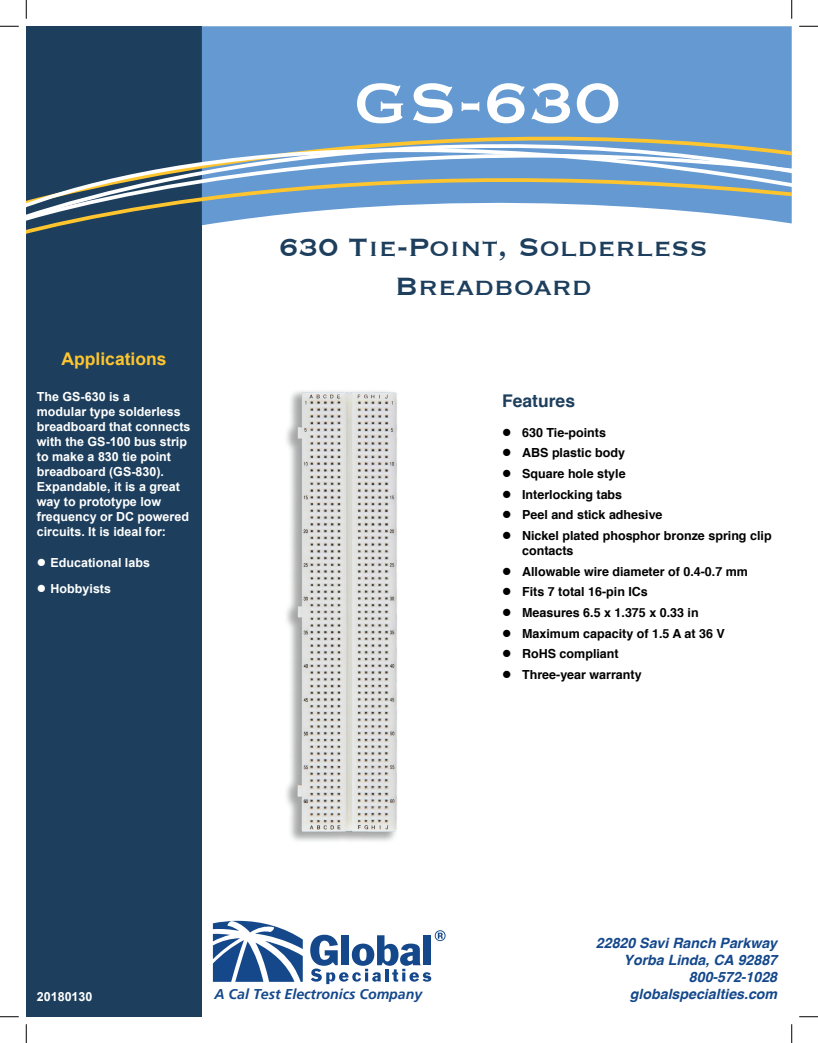
<style>
.page{position:relative;width:818px;height:1043px;background:#fff}
.page>*{position:absolute;margin:0;border:0;box-sizing:border-box;transform-origin:0 0}
.t1{font:75px "Copperplate";color:#fff}
.t2{font:32.5px/39px "Copperplate";color:#1d3f5d;text-align:center}
.t3{font:700 17.5px "Arial";color:#fec52e}
.t4{font:700 17.5px "Helvetica";color:#1d3f5d}
.t5{font:italic 700 14.12px/17px "Helvetica";color:#14488b;text-align:right}
.t6{font:italic 700 14.12px "Frutiger LT";color:#14488b}
.t7{font:700 12.5px/20.6px "Helvetica";color:#000}
.t8{font:700 12.5px/15px "Arial";color:#fff}
</style>
<div class="page">
<div style="left:26px;top:26px;width:176px;height:990px;background:#1d3f5d"></div>
<svg style="left:310px;top:930px;width:135px;height:54px"></svg>
<svg style="left:213px;top:920px;width:90px;height:61px"></svg>
<div style="left:202px;top:26px;width:589px;height:56px;background:#6599d1"></div>
<svg style="left:26px;top:82px;width:765px;height:151px"></svg>
<svg style="left:26px;top:83px;width:765px;height:141px"></svg>
<img style="left:286px;top:391px;width:111px;height:450px">
<svg style="left:0;top:25px;width:19px;height:2px"></svg>
<svg style="left:799px;top:25px;width:19px;height:2px"></svg>
<svg style="left:0;top:1016px;width:19px;height:1px"></svg>
<svg style="left:799px;top:1016px;width:19px;height:1px"></svg>
<svg style="left:25px;top:0;width:2px;height:19px"></svg>
<svg style="left:25px;top:1024px;width:2px;height:18px"></svg>
<svg style="left:791px;top:0;width:1px;height:19px"></svg>
<svg style="left:791px;top:1024px;width:1px;height:18px"></svg>
<h1 class="t1" style="left:354px;top:54px;width:268px">GS-630</h1>
<h3 class="t3" style="left:61px;top:347px;width:107px">Applications</h3>
<p class="t8" style="left:37px;top:390px;width:155px">The GS-630 is a<br>modular type solderless breadboard that connects with the GS-100 bus strip to make a 830 tie point breadboard (GS-830).<br>Expandable, it is a great way to prototype low frequency or DC powered circuits. It is ideal for:</p>
<p class="t8" style="left:51px;top:549px;width:101px;line-height:26.2px">Educational labs<br>Hobbyists</p>
<h2 class="t2" style="left:279px;top:226px;width:430px">630 Tie-Point, Solderless<br>Breadboard</h2>
<h3 class="t4" style="left:502px;top:386px;width:74px">Features</h3>
<p class="t7" style="left:522px;top:422px;width:251px">630 Tie-points<br>ABS plastic body<br>Square hole style<br>Interlocking tabs<br>Peel and stick adhesive<br>Nickel plated phosphor bronze spring clip</p>
<p class="t7" style="left:522px;top:540px;width:227px">contacts<br>Allowable wire diameter of 0.4-0.7 mm<br>Fits 7 total 16-pin ICs<br>Measures 6.5 x 1.375 x 0.33 in<br>Maximum capacity of 1.5 A at 36 V<br>RoHS compliant<br>Three-year warranty</p>
<p class="t5" style="left:596px;top:934px;width:183px">22820 Savi Ranch Parkway<br>Yorba Linda, CA 92887<br>800-572-1028</p>
<p class="t6" style="left:214px;top:986px;width:209px">A Cal Test Electronics Company</p>
<p class="t8" style="left:37px;top:989px;width:57px">20180130</p>
<p class="t5" style="left:630px;top:985px;width:149px">globalspecialties.com</p>
</div>
